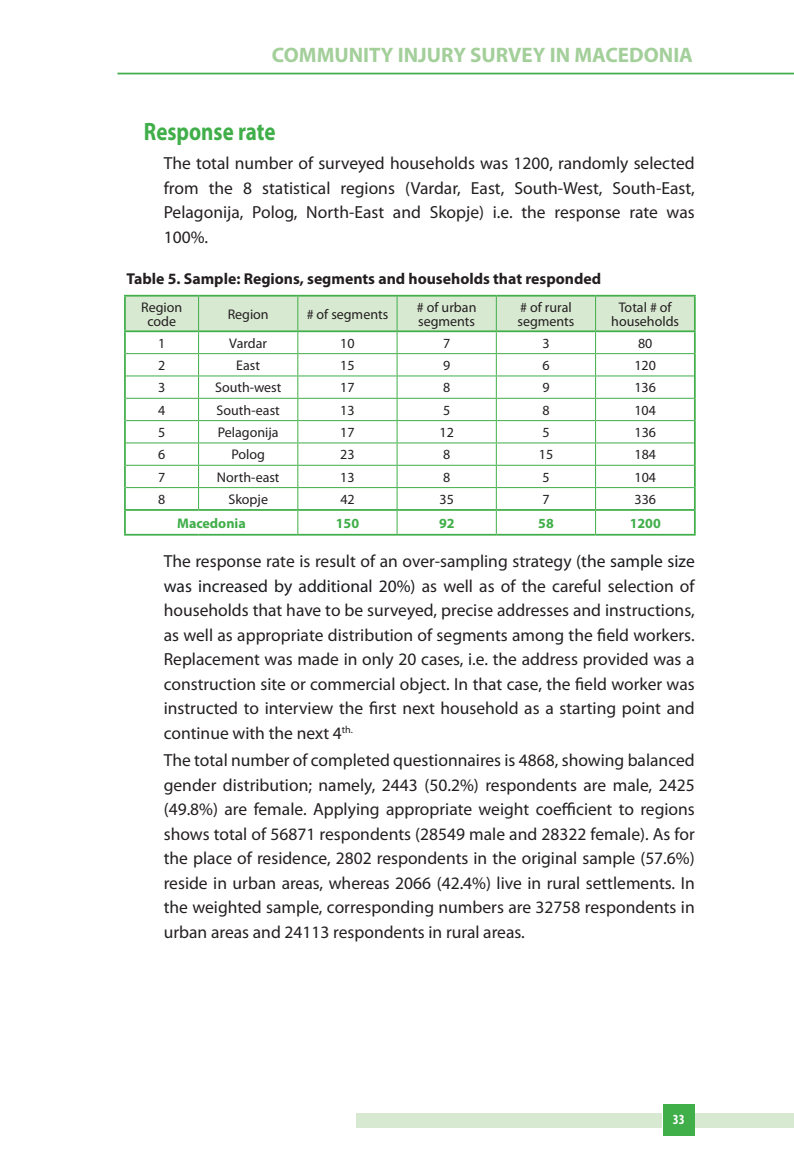
<style>
.page{position:relative;width:794px;height:1166px;background:#fff}
.page>*{position:absolute;margin:0;border:0;box-sizing:border-box;transform-origin:0 0}
.t1{font:700 25.2px "Myriad Pro";color:#40ae49;scale:.83 1}
.t2{font:700 21px "Myriad Pro";color:#a3cf9a}
.t3{font:17.5px/24.5px "Myriad Pro";color:#231f20;text-align:justify}
.t4{font:700 15.75px "Myriad Pro";color:#231f20}
.t5{font:14px/14px "Myriad Pro";color:#231f20;text-align:center}
.t6{font:700 14px "Myriad Pro";color:#40ae49}
.t7{font:700 condensed 14px "Myriad Pro";color:#fff}
.s1{color:#191a1e}
</style>
<div class="page">
<hr style="left:117px;top:73px;width:677px;height:1px;background:#40ae49">
<div style="left:663px;top:1104px;width:31px;height:32px;background:#40ae49"></div>
<div style="left:695px;top:1113px;width:99px;height:14px;background:#d8e9d2"></div>
<div style="left:356px;top:1113px;width:306px;height:14px;background:#d8e9d2"></div>
<hr style="left:124px;top:332px;width:2px;height:22px;background:#40ae49">
<hr style="left:124px;top:354px;width:2px;height:22px;background:#40ae49">
<hr style="left:124px;top:376px;width:2px;height:22px;background:#40ae49">
<hr style="left:124px;top:398px;width:2px;height:23px;background:#40ae49">
<hr style="left:124px;top:421px;width:2px;height:22px;background:#40ae49">
<hr style="left:124px;top:443px;width:2px;height:22px;background:#40ae49">
<hr style="left:124px;top:465px;width:2px;height:22px;background:#40ae49">
<hr style="left:124px;top:487px;width:2px;height:22px;background:#40ae49">
<hr style="left:124px;top:295px;width:75px;height:2px;background:#40ae49">
<hr style="left:124px;top:297px;width:2px;height:33px;background:#40ae49">
<hr style="left:199px;top:295px;width:99px;height:2px;background:#40ae49">
<hr style="left:298px;top:295px;width:99px;height:2px;background:#40ae49">
<hr style="left:397px;top:295px;width:99px;height:2px;background:#40ae49">
<hr style="left:496px;top:295px;width:99px;height:2px;background:#40ae49">
<hr style="left:595px;top:295px;width:100px;height:2px;background:#40ae49">
<hr style="left:124px;top:330px;width:75px;height:2px;background:#40ae49">
<hr style="left:124px;top:509px;width:75px;height:2px;background:#40ae49">
<hr style="left:124px;top:511px;width:2px;height:23px;background:#40ae49">
<svg style="left:125px;top:296px;width:570px;height:238px"></svg>
<hr style="left:124px;top:534px;width:75px;height:1px;background:#40ae49">
<hr style="left:199px;top:534px;width:99px;height:1px;background:#40ae49">
<hr style="left:298px;top:534px;width:99px;height:1px;background:#40ae49">
<hr style="left:397px;top:534px;width:99px;height:1px;background:#40ae49">
<hr style="left:496px;top:534px;width:99px;height:1px;background:#40ae49">
<hr style="left:595px;top:534px;width:100px;height:1px;background:#40ae49">
<p class="t2" style="left:272px;top:41px;width:422px">COMMUNITY INJURY SURVEY IN MACEDONIA</p>
<h1 class="t1" style="left:144px;top:115px;width:160px">Response rate</h1>
<p class="t3" style="left:164px;top:151px;width:532px">The total number of surveyed households was 1200, randomly selected from the 8 statistical regions (Vardar, East, South-West, South-East, Pelagonija, Polog, North-East and Skopje) i.e. the response rate was 100%.</p>
<p class="t4" style="left:127px;top:268px;width:476px">Table 5. Sample: Regions, segments and households that responded</p>
<p class="t5" style="left:141px;top:300px;width:43px">Region code</p>
<p class="t5" style="left:228px;top:307px;width:43px">Region</p>
<p class="t5" style="left:307px;top:307px;width:83px"># of segments</p>
<p class="t5" style="left:417px;top:300px;width:61px;text-align:left"># of urban segments</p>
<p class="t5" style="left:517px;top:300px;width:58px;text-align:left"># of rural segments</p>
<p class="t5" style="left:611px;top:300px;width:69px">Total # of households</p>
<p class="t5" style="left:158px;top:336px;width:9px">1</p>
<p class="t5" style="left:229px;top:336px;width:39px">Vardar</p>
<p class="t5" style="left:340px;top:336px;width:16px">10</p>
<p class="t5" style="left:443px;top:336px;width:9px">7</p>
<p class="t5" style="left:542px;top:336px;width:9px">3</p>
<p class="t5" style="left:638px;top:336px;width:16px">80</p>
<p class="t5" style="left:158px;top:358px;width:9px">2</p>
<p class="t5" style="left:236px;top:358px;width:25px">East</p>
<p class="t5" style="left:340px;top:358px;width:16px">15</p>
<p class="t5" style="left:443px;top:358px;width:9px">9</p>
<p class="t5" style="left:542px;top:358px;width:9px">6</p>
<p class="t5" style="left:634px;top:358px;width:23px">120</p>
<p class="t5" style="left:158px;top:380px;width:9px">3</p>
<p class="t5" style="left:215px;top:380px;width:68px">South-west</p>
<p class="t5" style="left:340px;top:380px;width:16px">17</p>
<p class="t5" style="left:443px;top:380px;width:9px">8</p>
<p class="t5" style="left:542px;top:380px;width:9px">9</p>
<p class="t5" style="left:634px;top:380px;width:23px">136</p>
<p class="t5" style="left:158px;top:403px;width:9px">4</p>
<p class="t5" style="left:216px;top:403px;width:65px">South-east</p>
<p class="t5" style="left:340px;top:403px;width:16px">13</p>
<p class="t5" style="left:443px;top:403px;width:9px">5</p>
<p class="t5" style="left:542px;top:403px;width:9px">8</p>
<p class="t5" style="left:634px;top:403px;width:23px">104</p>
<p class="t5" style="left:158px;top:425px;width:9px">5</p>
<p class="t5" style="left:218px;top:425px;width:62px">Pelagonija</p>
<p class="t5" style="left:340px;top:425px;width:16px">17</p>
<p class="t5" style="left:439px;top:425px;width:16px">12</p>
<p class="t5" style="left:542px;top:425px;width:9px">5</p>
<p class="t5" style="left:634px;top:425px;width:23px">136</p>
<p class="t5" style="left:158px;top:447px;width:9px">6</p>
<p class="t5" style="left:231px;top:447px;width:35px">Polog</p>
<p class="t5" style="left:340px;top:447px;width:16px">23</p>
<p class="t5" style="left:443px;top:447px;width:9px">8</p>
<p class="t5" style="left:539px;top:447px;width:16px">15</p>
<p class="t5" style="left:634px;top:447px;width:23px">184</p>
<p class="t5" style="left:158px;top:470px;width:9px">7</p>
<p class="t5" style="left:217px;top:470px;width:64px">North-east</p>
<p class="t5" style="left:340px;top:470px;width:16px">13</p>
<p class="t5" style="left:443px;top:470px;width:9px">8</p>
<p class="t5" style="left:542px;top:470px;width:9px">5</p>
<p class="t5" style="left:634px;top:470px;width:23px">104</p>
<p class="t5" style="left:158px;top:492px;width:9px">8</p>
<p class="t5" style="left:228px;top:492px;width:41px">Skopje</p>
<p class="t5" style="left:340px;top:492px;width:16px">42</p>
<p class="t5" style="left:439px;top:492px;width:16px">35</p>
<p class="t5" style="left:542px;top:492px;width:9px">7</p>
<p class="t5" style="left:634px;top:492px;width:23px">336</p>
<p class="t6" style="left:177px;top:514px;width:70px">Macedonia</p>
<p class="t6" style="left:336px;top:514px;width:25px">150</p>
<p class="t6" style="left:439px;top:514px;width:17px">92</p>
<p class="t6" style="left:538px;top:514px;width:17px">58</p>
<p class="t6" style="left:630px;top:514px;width:33px">1200</p>
<p class="t3" style="left:164px;top:549px;width:532px">The response rate is result of an over-sampling strategy (<span class="s1">the sample size was increased by additional 20%)</span> as well as of the careful selection of households that have to be surveyed, precise addresses and instructions, as well as appropriate distribution of segments among the field workers.<br>Replacement was made in only 20 cases, i.e. the address provided was a construction site or commercial object. In that case, the field worker was instructed to interview the first next household as a starting point and continue with the next 4<sup>th.</sup></p>
<p class="t3" style="left:164px;top:748px;width:532px">The total number of completed questionnaires is 4868, showing balanced gender distribution; namely, 2443 (50.2%) respondents are male, 2425 (49.8%) are female. Applying appropriate weight coefficient to regions shows total of 56871 respondents (28549 male and 28322 female). As for the place of residence, 2802 respondents in the original sample (57.6%) reside in urban areas, whereas 2066 (42.4%) live in rural settlements. In the weighted sample, corresponding numbers are 32758 respondents in urban areas and 24113 respondents in rural areas.</p>
<p class="t7" style="left:672px;top:1110px;width:13px">33</p>
</div>
